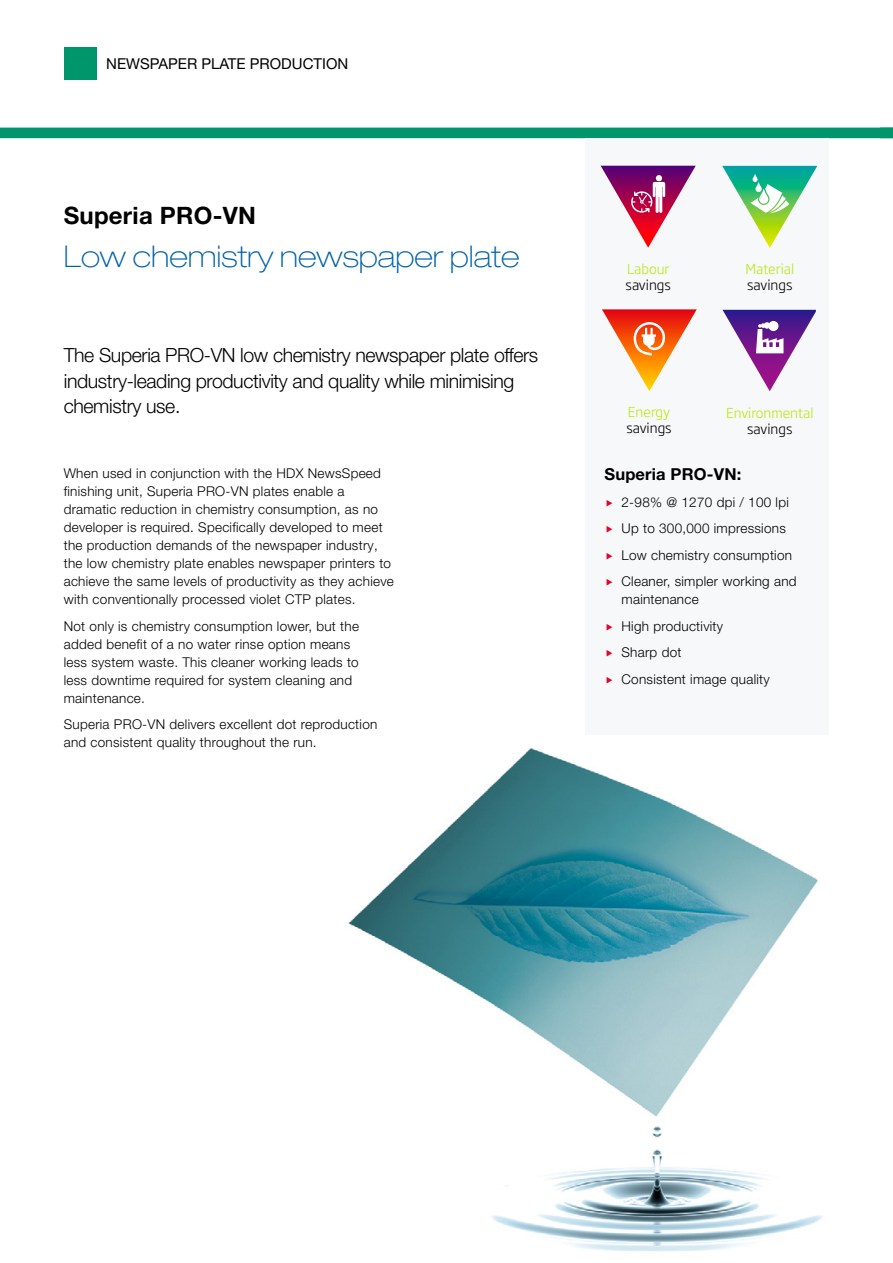
<style>
.page{position:relative;width:893px;height:1263px;background:#fff}
.page>*{position:absolute;margin:0;border:0;box-sizing:border-box;transform-origin:0 0}
.t1{font:100 expanded 30px "Helvetica Neue LT Pro";color:#0063a8}
.Page_-_intro_paragra{font:700 24px "Helvetica Neue LT Pro";letter-spacing:.01em;color:#000}
.Header_-_intro_text{font:300 19.5px/25.5px "Helvetica Neue LT Pro";letter-spacing:-.02em;color:#000}
.Page_-_para_heading{font:700 16.5px "Helvetica Neue LT Pro";letter-spacing:.01em;color:#000}
.t2{font:15px "Helvetica Neue LT Pro";color:#000}
.t3{font:300 13.65px "Soho Gothic Pro";color:#b9e910}
.t4{font:300 13.65px "Soho Gothic Pro";color:#000}
.Content_-_body_text{font:300 13.5px/18px "Helvetica Neue LT Pro";letter-spacing:.02em;color:#000}
.t5{font:300 13.5px "Soho Gothic Pro";color:#b9e910}
.t6{font:300 13.5px "Soho Gothic Pro";color:#000}
</style>
<div class="page">
<div style="left:0;top:128px;width:893px;height:10px;background:#00966c"></div>
<div style="left:64px;top:47px;width:33px;height:33px;background:#00966c"></div>
<div style="left:585px;top:138px;width:244px;height:692px;background:#f7f8fa"></div>
<img style="left:348px;top:748px;width:475px;height:504px">
<svg style="left:601px;top:166px;width:95px;height:82px"></svg>
<svg style="left:722px;top:166px;width:95px;height:82px"></svg>
<svg style="left:602px;top:309px;width:95px;height:82px"></svg>
<svg style="left:722px;top:310px;width:94px;height:81px"></svg>
<p class="t2" style="left:106px;top:55px;width:243px">NEWSPAPER PLATE PRODUCTION</p>
<p class="Page_-_intro_paragra" style="left:64px;top:200px;width:194px">Superia PRO-VN</p>
<p class="t1" style="left:64px;top:238px;width:457px">Low chemistry newspaper plate</p>
<p class="Header_-_intro_text" style="left:64px;top:342px;width:476px">The Superia PRO-VN low chemistry newspaper plate offers industry-leading productivity and quality while minimising chemistry use.</p>
<p class="Content_-_body_text" style="left:64px;top:464px;width:332px">When used in conjunction with the HDX NewsSpeed finishing unit, Superia PRO-VN plates enable a dramatic reduction in chemistry consumption, as no developer is required. Specifically developed to meet the production demands of the newspaper industry, the low chemistry plate enables newspaper printers to achieve the same levels of productivity as they achieve with conventionally processed violet CTP plates.</p>
<p class="Content_-_body_text" style="left:64px;top:617px;width:297px">Not only is chemistry consumption lower, but the added benefit of a no water rinse option means less system waste. This cleaner working leads to less downtime required for system cleaning and maintenance.</p>
<p class="Content_-_body_text" style="left:64px;top:715px;width:315px">Superia PRO-VN delivers excellent dot reproduction and consistent quality throughout the run.</p>
<p class="t3" style="left:627px;top:258px;width:44px">Labour</p>
<p class="t4" style="left:626px;top:274px;width:47px">savings</p>
<p class="t5" style="left:628px;top:401px;width:44px">Energy</p>
<p class="t6" style="left:626px;top:418px;width:47px">savings</p>
<p class="t3" style="left:745px;top:258px;width:50px">Material</p>
<p class="t4" style="left:747px;top:275px;width:47px">savings</p>
<p class="t5" style="left:726px;top:402px;width:89px">Environmental</p>
<p class="t6" style="left:747px;top:418px;width:47px">savings</p>
<p class="Page_-_para_heading" style="left:604px;top:464px;width:138px">Superia PRO-VN:</p>
<p class="Content_-_body_text" style="left:621px;top:493px;width:169px">2-98% @ 1270 dpi / 100 lpi</p>
<p class="Content_-_body_text" style="left:621px;top:519px;width:166px">Up to 300,000 impressions</p>
<p class="Content_-_body_text" style="left:621px;top:546px;width:172px">Low chemistry consumption</p>
<p class="Content_-_body_text" style="left:621px;top:572px;width:177px">Cleaner, simpler working and maintenance</p>
<p class="Content_-_body_text" style="left:621px;top:617px;width:103px">High productivity</p>
<p class="Content_-_body_text" style="left:621px;top:643px;width:61px">Sharp dot</p>
<p class="Content_-_body_text" style="left:621px;top:670px;width:150px">Consistent image quality</p>
</div>
